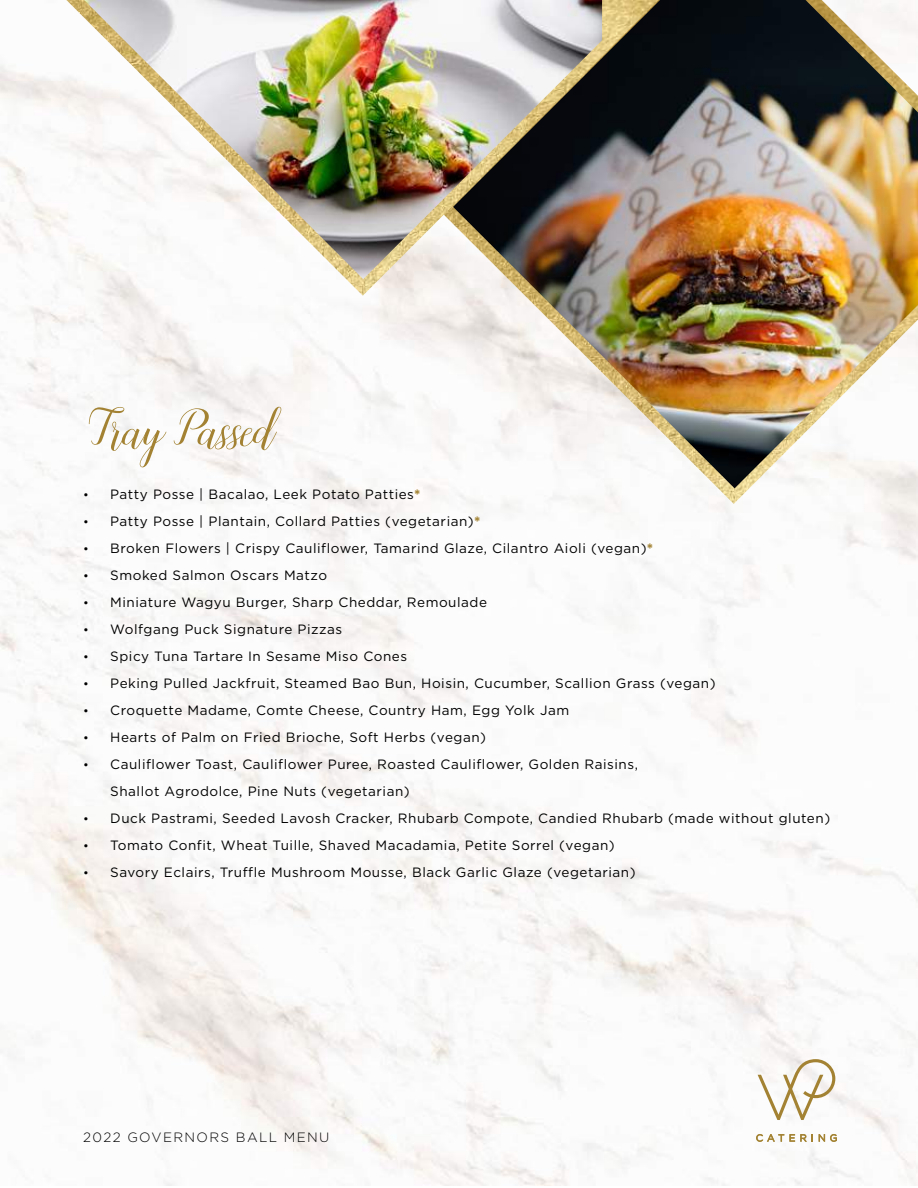
<style>
.page{position:relative;width:918px;height:1188px;background:#fff}
.page>*{position:absolute;margin:0;border:0;box-sizing:border-box;transform-origin:0 0}
.t1{font:54px "Sandhya";color:#a38333}
.t2{font:13.5px/27px "Gotham HTF";letter-spacing:.04em;color:#000}
.t3{font:300 13.5px "Gotham HTF";letter-spacing:.1em;color:#000}
.s1{font-size:12px}
.s2{font-weight:900;color:#a38333}
</style>
<div class="page">
<img style="left:229px;top:296px;width:689px;height:208px">
<img style="left:66px;top:0;width:387px;height:296px">
<img style="left:453px;top:0;width:465px;height:488px">
<img style="left:84px;top:0;width:518px;height:279px">
<svg style="left:758px;top:1059px;width:77px;height:61px"></svg>
<svg style="left:819px;top:1134px;width:18px;height:8px"></svg>
<svg style="left:756px;top:1134px;width:57px;height:8px"></svg>
<h1 class="t1" style="left:83px;top:402px;width:190px">Tray Passed</h1>
<p class="t2" style="left:83px;top:480px;width:339px"><span class="s1">•</span> Patty Posse | Bacalao, Leek Potato Patties<span class="s2">*</span></p>
<p class="t2" style="left:83px;top:507px;width:398px"><span class="s1">•</span> Patty Posse | Plantain, Collard Patties (vegetarian)<span class="s2">*</span></p>
<p class="t2" style="left:83px;top:534px;width:571px"><span class="s1">•</span> Broken Flowers | Crispy Cauliflower, Tamarind Glaze, Cilantro Aioli (vegan)<span class="s2">*</span></p>
<p class="t2" style="left:83px;top:561px;width:245px"><span class="s1">•</span> Smoked Salmon Oscars Matzo</p>
<p class="t2" style="left:83px;top:588px;width:405px"><span class="s1">•</span> Miniature Wagyu Burger, Sharp Cheddar, Remoulade</p>
<p class="t2" style="left:83px;top:615px;width:261px"><span class="s1">•</span> Wolfgang Puck Signature Pizzas</p>
<p class="t2" style="left:83px;top:642px;width:325px"><span class="s1">•</span> Spicy Tuna Tartare In Sesame Miso Cones</p>
<p class="t2" style="left:83px;top:669px;width:634px"><span class="s1">•</span> Peking Pulled Jackfruit, Steamed Bao Bun, Hoisin, Cucumber, Scallion Grass (vegan)</p>
<p class="t2" style="left:83px;top:696px;width:488px"><span class="s1">•</span> Croquette Madame, Comte Cheese, Country Ham, Egg Yolk Jam</p>
<p class="t2" style="left:83px;top:723px;width:404px"><span class="s1">•</span> Hearts of Palm on Fried Brioche, Soft Herbs (vegan)</p>
<p class="t2" style="left:110px;top:750px;width:529px;text-indent:-27px"><span class="s1">•</span> Cauliflower Toast, Cauliflower Puree, Roasted Cauliflower, Golden Raisins,<br>Shallot Agrodolce, Pine Nuts (vegetarian)</p>
<p class="t2" style="left:83px;top:804px;width:748px"><span class="s1">•</span> Duck Pastrami, Seeded Lavosh Cracker, Rhubarb Compote, Candied Rhubarb (made without gluten)</p>
<p class="t2" style="left:83px;top:831px;width:533px"><span class="s1">•</span> Tomato Confit, Wheat Tuille, Shaved Macadamia, Petite Sorrel (vegan)</p>
<p class="t2" style="left:83px;top:858px;width:554px"><span class="s1">•</span> Savory Eclairs, Truffle Mushroom Mousse, Black Garlic Glaze (vegetarian)</p>
<p class="t3" style="left:83px;top:1130px;width:248px">2022 GOVERNORS BALL MENU</p>
</div>
